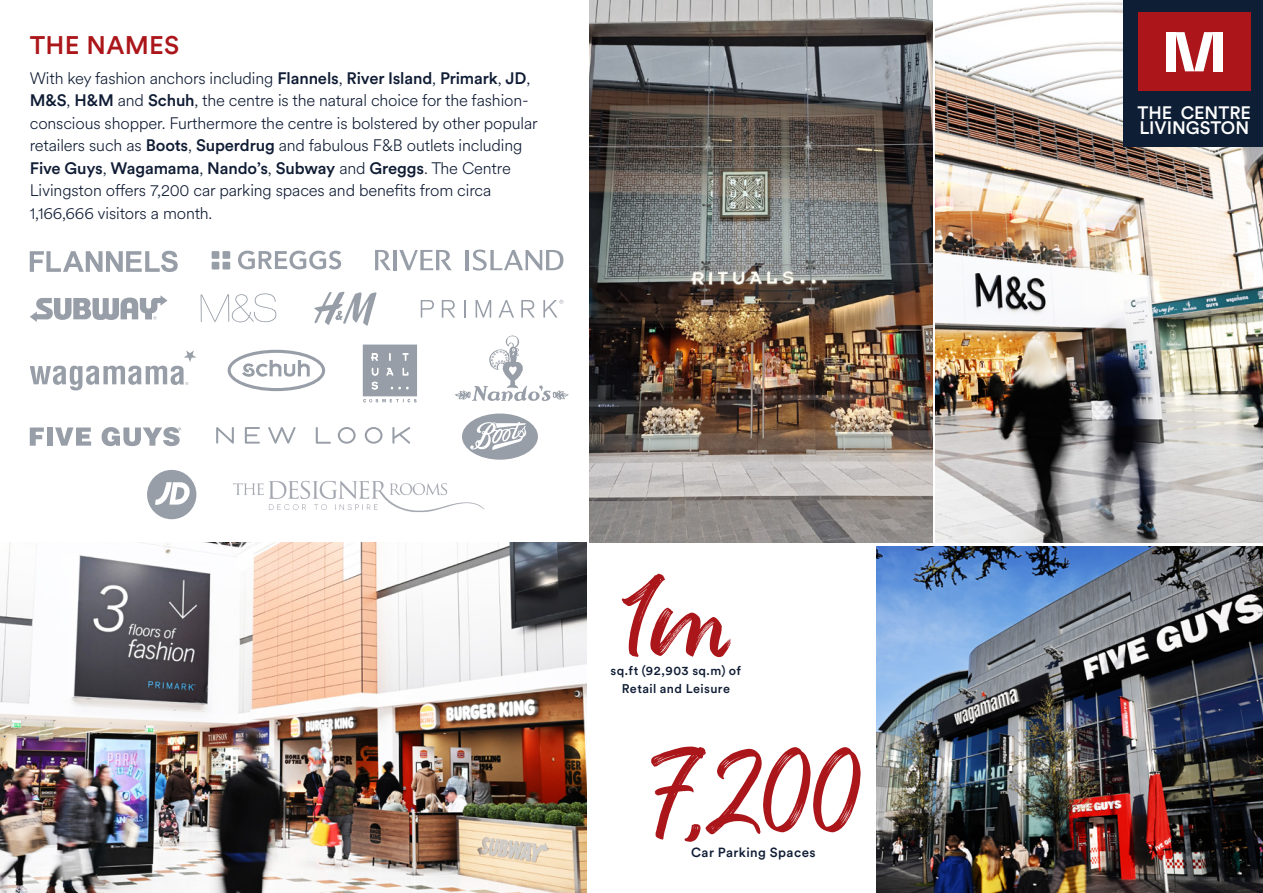
<style>
.page{position:relative;width:1263px;height:893px;background:#fff}
.page>*{position:absolute;margin:0;border:0;box-sizing:border-box;transform-origin:0 0}
.t1{font:132px "Kaiya Land Alt";color:#ab161a}
.t2{font:500 25.2px "Circular XX";letter-spacing:.01em;color:#ab161a}
.t3{font:500 17.85px/15.5px "Circular XX";color:#fff}
.HEADERS{font:300 16.5px/22.5px "Circular XX";letter-spacing:-.01em;color:#0f1c34}
.t4{font:500 13.2px "Circular XX";letter-spacing:.03em;color:#0f1c34}
.t5{font:500 12.6px/18.1px "Circular XX";letter-spacing:.035em;color:#0f1c34;text-align:center}
.s1{font-weight:500}
</style>
<div class="page">
<img style="left:0;top:543px;width:586px;height:350px">
<img style="left:877px;top:546px;width:386px;height:347px">
<img style="left:935px;top:0;width:328px;height:543px">
<div style="left:1124px;top:0;width:139px;height:147px;background:#0d1e35"></div>
<div style="left:1138px;top:13px;width:112px;height:78px;background:#ac161b"></div>
<div style="left:1213px;top:32px;width:9px;height:39px;background:#fff"></div>
<div style="left:1166px;top:32px;width:9px;height:39px;background:#fff"></div>
<svg style="left:1175px;top:32px;width:38px;height:39px"></svg>
<svg style="left:30px;top:350px;width:166px;height:40px"></svg>
<svg style="left:30px;top:427px;width:14px;height:19px"></svg>
<div style="left:47px;top:427px;width:6px;height:19px;background:#989ea7"></div>
<svg style="left:55px;top:427px;width:36px;height:19px"></svg>
<svg style="left:102px;top:427px;width:79px;height:19px"></svg>
<svg style="left:455px;top:335px;width:114px;height:66px"></svg>
<svg style="left:30px;top:295px;width:138px;height:27px"></svg>
<div style="left:212px;top:251px;width:7px;height:8px;background:#989ea7"></div>
<div style="left:222px;top:251px;width:8px;height:8px;background:#989ea7"></div>
<div style="left:212px;top:262px;width:7px;height:7px;background:#989ea7"></div>
<div style="left:222px;top:262px;width:8px;height:7px;background:#989ea7"></div>
<svg style="left:238px;top:251px;width:103px;height:18px"></svg>
<svg style="left:314px;top:291px;width:63px;height:35px"></svg>
<svg style="left:201px;top:293px;width:75px;height:29px"></svg>
<svg style="left:421px;top:300px;width:13px;height:18px"></svg>
<svg style="left:442px;top:300px;width:13px;height:18px"></svg>
<svg style="left:464px;top:300px;width:1px;height:18px"></svg>
<svg style="left:476px;top:300px;width:15px;height:18px"></svg>
<svg style="left:498px;top:300px;width:16px;height:18px"></svg>
<svg style="left:521px;top:300px;width:14px;height:18px"></svg>
<svg style="left:543px;top:300px;width:20px;height:18px"></svg>
<svg style="left:375px;top:250px;width:16px;height:20px"></svg>
<hr style="left:393px;top:250px;width:4px;height:20px;background:#989ea7">
<svg style="left:399px;top:250px;width:53px;height:20px"></svg>
<hr style="left:465px;top:250px;width:4px;height:20px;background:#989ea7">
<svg style="left:473px;top:250px;width:90px;height:21px"></svg>
<svg style="left:30px;top:251px;width:148px;height:21px"></svg>
<svg style="left:216px;top:427px;width:194px;height:17px"></svg>
<svg style="left:228px;top:350px;width:97px;height:41px"></svg>
<svg style="left:462px;top:413px;width:76px;height:47px"></svg>
<svg style="left:147px;top:470px;width:49px;height:49px"></svg>
<img style="left:590px;top:0;width:342px;height:543px">
<svg style="left:363px;top:345px;width:54px;height:57px;background:#a7acb3"></svg>
<img style="left:233px;top:480px;width:251px;height:32px">
<p class="t2" style="left:30px;top:28px;width:151px">THE NAMES</p>
<p class="HEADERS" style="left:30px;top:66px;width:509px">With key fashion anchors including <span class="s1">Flannels</span>, <span class="s1">River Island</span>, <span class="s1">Primark</span>, <span class="s1">JD</span>, <span class="s1">M&amp;S</span>, <span class="s1">H&amp;M</span> and <span class="s1">Schuh</span>, the centre is the natural choice for the fashion&shy;conscious shopper. Furthermore the centre is bolstered by other popular retailers such as <span class="s1">Boots</span>, <span class="s1">Superdrug</span> and fabulous F&amp;B outlets including <span class="s1">Five Guys</span>, <span class="s1">Wagamama</span>, <span class="s1">Nando’s</span>, <span class="s1">Subway</span> and <span class="s1">Greggs</span>. The Centre Livingston offers 7,200 car parking spaces and benefits from circa 1,166,666 visitors a month.</p>
<p class="t1" style="left:622px;top:519px;width:110px">1m</p>
<p class="t5" style="left:611px;top:661px;width:132px">sq.ft (92,903 sq.m) of<br>Retail and Leisure</p>
<p class="t1" style="left:647px;top:694px;width:214px">7,200</p>
<p class="t4" style="left:691px;top:843px;width:126px">Car Parking Spaces</p>
<p class="t3" style="left:1137px;top:104px;width:115px">THE CENTRE<br>LIVINGSTON</p>
</div>
